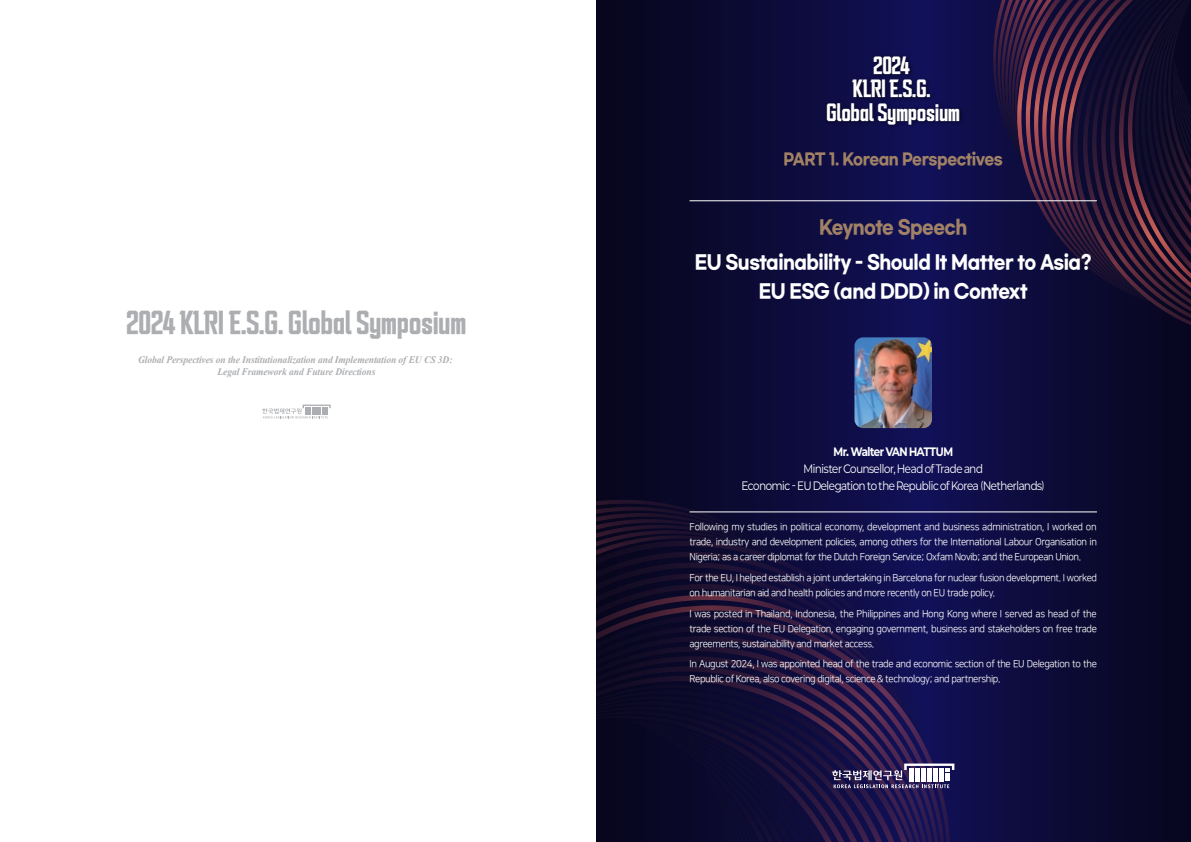
<style>
.page{position:relative;width:1191px;height:842px;background:#fff}
.page>*{position:absolute;margin:0;border:0;box-sizing:border-box;transform-origin:0 0}
.t1{font:26px "VITRO INSPIRE OTF";letter-spacing:-.02em;color:#acaeb1}
.t2{font:19.6px/23.5px "VITRO INSPIRE OTF";letter-spacing:-.02em;color:#fff;text-align:center}
.t3{font:700 19px/29px "Gmarket Sans";letter-spacing:-.03em;color:#fff;text-align:center;scale:.9 1}
.t4{font:700 19px "Gmarket Sans";letter-spacing:-.03em;color:#a18266;scale:.9 1}
.t5{font:700 16px "Gmarket Sans";letter-spacing:-.03em;color:#a18266;scale:.9 1}
.t6{font:11px/17.1px "Paperlogy 4";letter-spacing:-.03em;color:#fff;text-align:center;scale:.9 1}
.t7{font:10px/15px "Nanum Square R";letter-spacing:-.04em;color:#fff;text-align:justify;scale:.96 1}
.t8{font:italic 700 10px/12px "Times New Roman";letter-spacing:-.01em;color:#acaeb1;text-align:center;scale:.96 1}
.s1{font-family:"Paperlogy 8";font-weight:800}
</style>
<div class="page">
<svg style="left:596px;top:0;width:595px;height:842px;background:#0c0b38"></svg>
<svg style="left:596px;top:500px;width:184px;height:41px;background:#150e2e"></svg>
<svg style="left:596px;top:541px;width:328px;height:73px;background:#140e39"></svg>
<svg style="left:596px;top:614px;width:354px;height:87px;background:#170f3b"></svg>
<svg style="left:993px;top:0;width:198px;height:329px;background:#251435"></svg>
<svg style="left:596px;top:701px;width:358px;height:141px;background:#1a133c"></svg>
<img style="left:821px;top:50px;width:146px;height:84px">
<svg style="left:262px;top:405px;width:69px;height:13px"></svg>
<img style="left:854px;top:337px;width:78px;height:91px">
<hr style="left:689px;top:512px;width:408px;height:1px;background:#fff">
<hr style="left:689px;top:201px;width:408px;height:1px;background:#fff">
<p class="t1" style="left:126px;top:305px;width:342px">2024 KLRI E.S.G. Global Symposium</p>
<p class="t8" style="left:138px;top:354px;width:329px">Global Perspectives on the Institutionalization and Implementation of EU CS 3D:<br>Legal Framework and Future Directions</p>
<p class="t2" style="left:826px;top:54px;width:136px">2024<br>KLRI E.S.G.<br>Global Symposium</p>
<p class="t5" style="left:783px;top:151px;width:245px">PART 1. Korean Perspectives</p>
<p class="t4" style="left:819px;top:216px;width:166px">Keynote Speech</p>
<p class="t3" style="left:695px;top:248px;width:442px">EU Sustainability - Should It Matter to Asia?<br>EU ESG (and DDD) in Context</p>
<p class="t6" style="left:741px;top:443px;width:338px"><span class="s1">Mr. Walter VAN HATTUM<br></span>Minister Counsellor, Head of Trade and<br>Economic - EU Delegation to the Republic of Korea (Netherlands)</p>
<p class="t7" style="left:689px;top:520px;width:426px">Following my studies in political economy, development and business administration, I worked on trade, industry and development policies, among others for the International Labour Organisation in Nigeria; as a career diplomat for the Dutch Foreign Service; Oxfam Novib; and the European Union.</p>
<p class="t7" style="left:689px;top:570px;width:426px">For the EU, I helped establish a joint undertaking in Barcelona for nuclear fusion development. I worked on humanitarian aid and health policies and more recently on EU trade policy.</p>
<p class="t7" style="left:689px;top:606px;width:426px">I was posted in Thailand, Indonesia, the Philippines and Hong Kong where I served as head of the trade section of the EU Delegation, engaging government, business and stakeholders on free trade agreements, sustainability and market access.</p>
<p class="t7" style="left:689px;top:657px;width:426px">In August 2024, I was appointed head of the trade and economic section of the EU Delegation to the<br>Republic of Korea, also covering digital, science &amp; technology; and partnership.</p>
</div>
